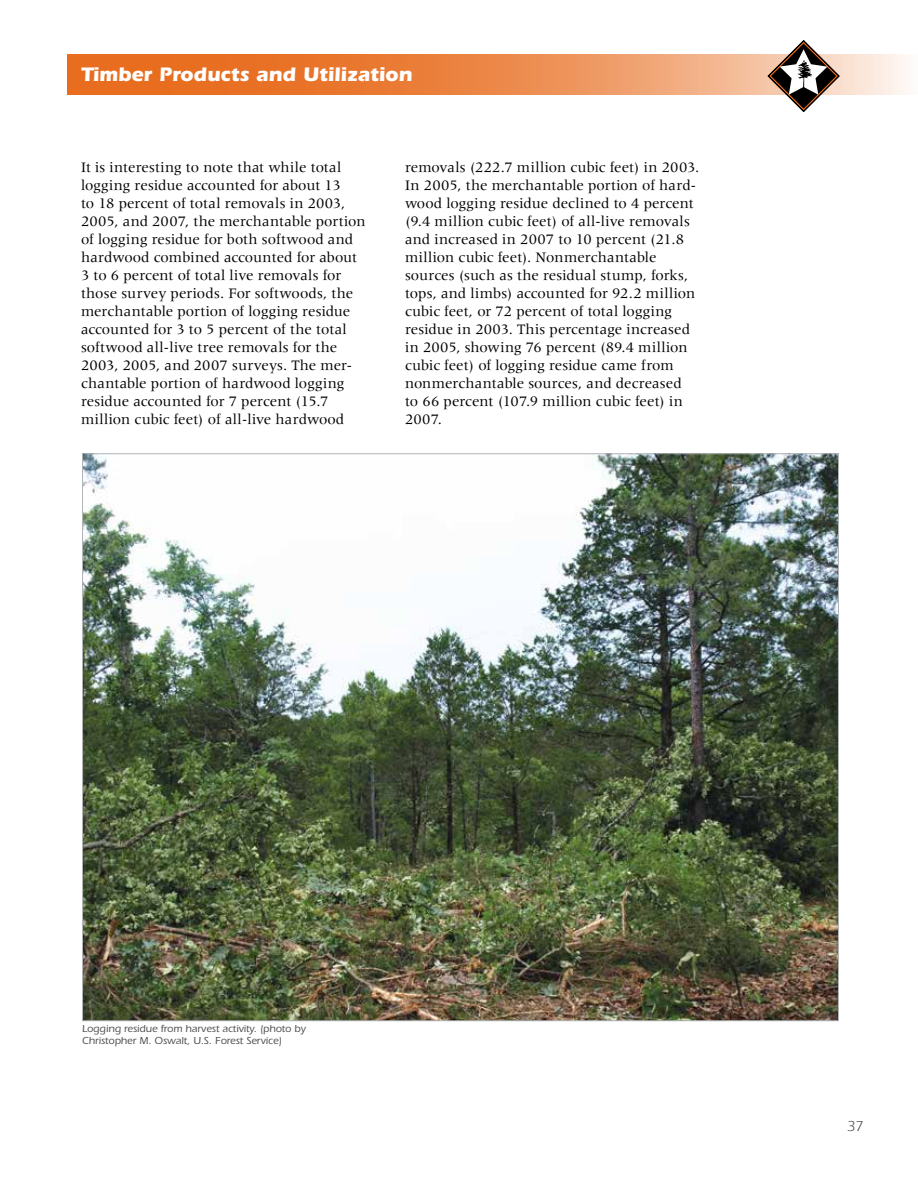
<style>
.page{position:relative;width:918px;height:1188px;background:#fff}
.page>*{position:absolute;margin:0;border:0;box-sizing:border-box;transform-origin:0 0}
.t1{font:700 20.25px "ITC Eras Std";color:#fff}
.t2{font:15px/18px "Meridien LT Std";color:#000}
.t3{font:15px "ITC Eras Std";color:#4d4d4f}
.t4{font:500 10.5px/12.6px "ITC Eras Std";color:#4d4d4f}
</style>
<div class="page">
<img style="left:84px;top:455px;width:753px;height:564px">
<svg style="left:68px;top:54px;width:840px;height:40px;background:#ed8f54"></svg>
<svg style="left:767px;top:40px;width:73px;height:72px"></svg>
<h1 class="t1" style="left:81px;top:63px;width:333px">Timber Products and Utilization</h1>
<p class="t2" style="left:81px;top:159px;width:286px">It is interesting to note that while total logging residue accounted for about 13<br>to 18 percent of total removals in 2003, 2005, and 2007, the merchantable portion of logging residue for both softwood and hardwood combined accounted for about 3 to 6 percent of total live removals for those survey periods. For softwoods, the merchantable portion of logging residue accounted for 3 to 5 percent of the total softwood all-live tree removals for the 2003, 2005, and 2007 surveys. The mer&shy;chantable portion of hardwood logging residue accounted for 7 percent (15.7 million cubic feet) of all-live hardwood</p>
<p class="t2" style="left:405px;top:159px;width:296px">removals (222.7 million cubic feet) in 2003.<br>In 2005, the merchantable portion of hard&shy;wood logging residue declined to 4 percent (9.4 million cubic feet) of all-live removals and increased in 2007 to 10 percent (21.8 million cubic feet). Nonmerchantable sources (such as the residual stump, forks, tops, and limbs) accounted for 92.2 million cubic feet, or 72 percent of total logging residue in 2003. This percentage increased in 2005, showing 76 percent (89.4 million cubic feet) of logging residue came from nonmerchantable sources, and decreased<br>to 66 percent (107.9 million cubic feet) in 2007.</p>
<p class="t4" style="left:82px;top:1022px;width:225px">Logging residue from harvest activity. (photo by<br>Christopher M. Oswalt, U.S. Forest Service)</p>
<p class="t3" style="left:847px;top:1117px;width:18px">37</p>
</div>
